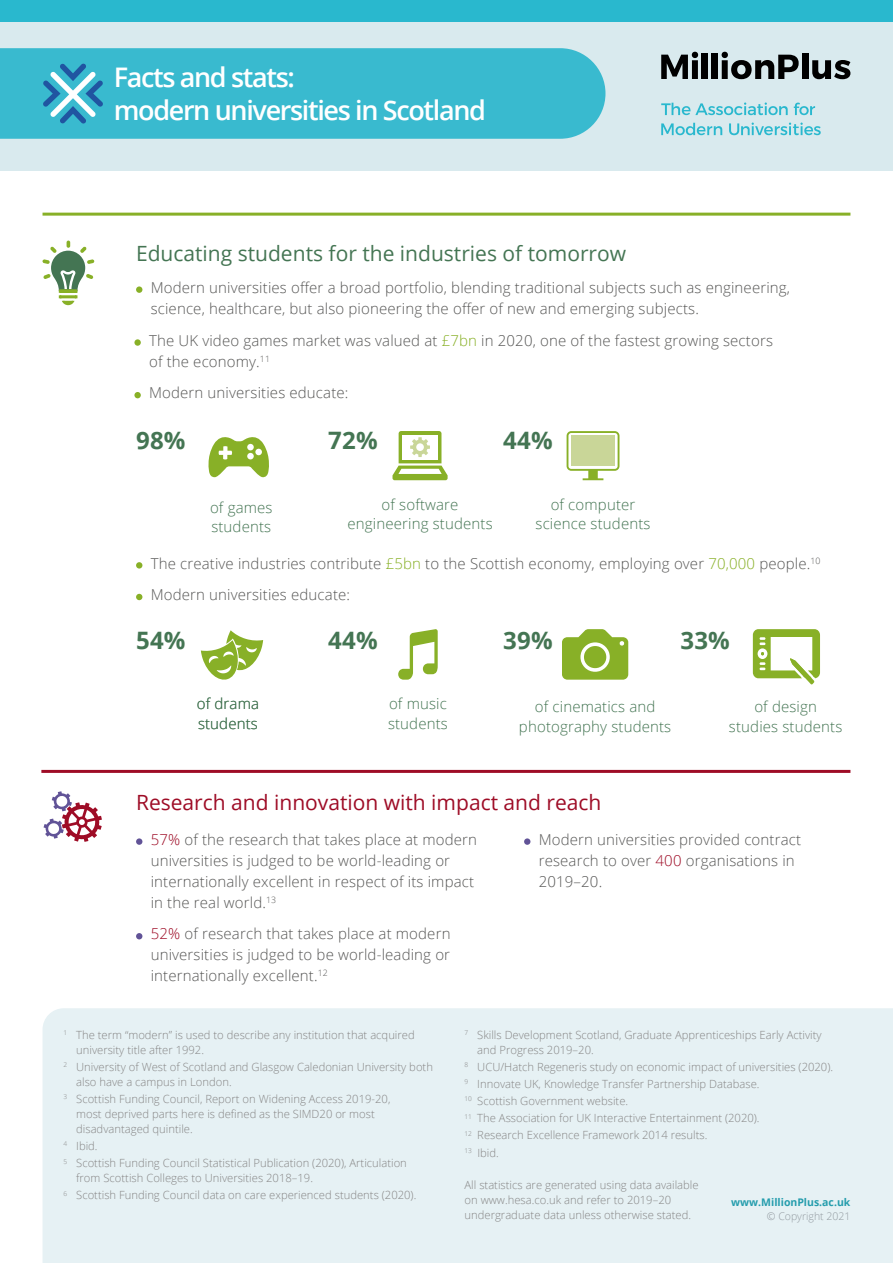
<style>
.page{position:relative;width:893px;height:1263px;background:#fff}
.page>*{position:absolute;margin:0;border:0;box-sizing:border-box;transform-origin:0 0}
.t1{font:600 27px/33px "Open Sans";letter-spacing:-.05em;color:#fff}
.t2{font:700 24px "Open Sans";letter-spacing:.01em;color:#447553}
.t3{font:21px "Open Sans";color:#447553}
.t4{font:21px "Open Sans";color:#9e0c26}
.t5{font:300 15px/21px "Open Sans";letter-spacing:.01em;color:#575756}
.t6{font:300 15px/19.5px "Open Sans";letter-spacing:.01em;color:#447553;text-align:center}
.t7{font:300 11.25px/15px "Open Sans";color:#868585}
.t8{font:700 10.5px "Open Sans";color:#259dad}
.t9{font:300 10.5px "Open Sans";color:#929aa0}
.s1{color:#88b027}
.s2{color:#9e0c26}
</style>
<div class="page">
<div style="left:43px;top:1008px;width:850px;height:255px;background:#e6f1f4"></div>
<div style="left:0;top:0;width:893px;height:170px;background:#d9eaee"></div>
<svg style="left:661px;top:52px;width:37px;height:27px"></svg>
<div style="left:702px;top:53px;width:6px;height:26px;background:#000"></div>
<div style="left:712px;top:53px;width:6px;height:26px;background:#000"></div>
<svg style="left:722px;top:52px;width:77px;height:27px"></svg>
<div style="left:802px;top:53px;width:6px;height:26px;background:#000"></div>
<svg style="left:812px;top:60px;width:38px;height:19px"></svg>
<svg style="left:661px;top:102px;width:127px;height:13px"></svg>
<svg style="left:794px;top:103px;width:21px;height:12px"></svg>
<svg style="left:661px;top:123px;width:61px;height:12px"></svg>
<svg style="left:729px;top:123px;width:92px;height:12px"></svg>
<div style="left:0;top:0;width:893px;height:21px;background:#29b8ce"></div>
<div style="left:0;top:48px;width:605px;height:91px;background:#39bacf"></div>
<svg style="left:43px;top:63px;width:60px;height:61px;background:#55b1cd"></svg>
<div style="left:136px;top:286px;width:6px;height:7px;background:#88b027;border-radius:50%"></div>
<hr style="left:43px;top:213px;width:807px;height:3px;background:#88b027">
<svg style="left:42px;top:241px;width:52px;height:64px"></svg>
<svg style="left:44px;top:791px;width:58px;height:51px"></svg>
<hr style="left:41px;top:770px;width:809px;height:3px;background:#9e0c26">
<div style="left:136px;top:838px;width:6px;height:7px;background:#615397;border-radius:50%"></div>
<svg style="left:136px;top:933px;width:6px;height:6px"></svg>
<div style="left:524px;top:838px;width:6px;height:7px;background:#615397;border-radius:50%"></div>
<svg style="left:134px;top:339px;width:7px;height:7px"></svg>
<div style="left:134px;top:392px;width:7px;height:6px;background:#88b027;border-radius:50%"></div>
<svg style="left:567px;top:431px;width:52px;height:49px"></svg>
<div style="left:571px;top:436px;width:44px;height:30px;background:#c9d698"></div>
<svg style="left:392px;top:431px;width:56px;height:49px"></svg>
<svg style="left:208px;top:437px;width:61px;height:40px"></svg>
<svg style="left:753px;top:629px;width:67px;height:55px"></svg>
<svg style="left:562px;top:629px;width:66px;height:51px"></svg>
<svg style="left:398px;top:629px;width:40px;height:51px"></svg>
<svg style="left:201px;top:630px;width:62px;height:50px"></svg>
<svg style="left:136px;top:562px;width:6px;height:6px"></svg>
<svg style="left:136px;top:594px;width:6px;height:6px"></svg>
<p class="t1" style="left:114px;top:61px;width:374px">Facts and stats:<br>modern universities in Scotland</p>
<p class="t3" style="left:136px;top:239px;width:492px">Educating students for the industries of tomorrow</p>
<p class="t5" style="left:151px;top:276px;width:641px">Modern universities offer a broad portfolio, blending traditional subjects such as engineering, science, healthcare, but also pioneering the offer of new and emerging subjects.</p>
<p class="t5" style="left:149px;top:329px;width:625px">The UK video games market was valued at <span class="s1">£7bn</span> in 2020, one of the fastest growing sectors of the economy.<sup>11</sup></p>
<p class="t5" style="left:149px;top:382px;width:201px">Modern universities educate:</p>
<p class="t2" style="left:136px;top:424px;width:51px">98%</p>
<p class="t6" style="left:210px;top:497px;width:64px;text-align:left">of games students</p>
<p class="t2" style="left:328px;top:424px;width:51px">72%</p>
<p class="t2" style="left:503px;top:424px;width:51px">44%</p>
<p class="t6" style="left:347px;top:494px;width:147px">of software engineering students</p>
<p class="t6" style="left:536px;top:494px;width:116px">of computer science students</p>
<p class="t5" style="left:151px;top:552px;width:671px">The creative industries contribute <span class="s1">£5bn</span> to the Scottish economy, employing over <span class="s1">70,000</span> people.<sup>10</sup></p>
<p class="t5" style="left:151px;top:584px;width:201px">Modern universities educate:</p>
<p class="t2" style="left:136px;top:623px;width:51px">54%</p>
<p class="t6" style="left:197px;top:694px;width:64px;text-align:left">of drama students</p>
<p class="t2" style="left:328px;top:623px;width:51px">44%</p>
<p class="t6" style="left:388px;top:694px;width:61px;text-align:left">of music students</p>
<p class="t2" style="left:503px;top:623px;width:51px">39%</p>
<p class="t2" style="left:680px;top:623px;width:51px">33%</p>
<p class="t6" style="left:519px;top:697px;width:154px">of cinematics and photography students</p>
<p class="t6" style="left:729px;top:697px;width:115px">of design studies students</p>
<p class="t4" style="left:136px;top:787px;width:467px">Research and innovation with impact and reach</p>
<p class="t5" style="left:151px;top:828px;width:328px"><span class="s2">57%</span> of the research that takes place at modern universities is judged to be world-leading or internationally excellent in respect of its impact in the real world.<sup>13</sup></p>
<p class="t5" style="left:151px;top:923px;width:301px;text-align:justify"><span class="s2">52%</span> of research that takes place at modern universities is judged to be world-leading or internationally excellent.<sup>12</sup></p>
<p class="t5" style="left:539px;top:828px;width:264px">Modern universities provided contract research to over <span class="s2">400</span> organisations in<br>2019–20.</p>
<p class="t7" style="left:76px;top:1027px;width:340px;text-indent:-13px"><sup>1</sup> The term “modern” is used to describe any institution that acquired university title after 1992.</p>
<p class="t7" style="left:76px;top:1059px;width:358px;text-indent:-13px"><sup>2</sup> University of West of Scotland and Glasgow Caledonian University both also have a campus in London.</p>
<p class="t7" style="left:76px;top:1091px;width:316px;text-indent:-13px"><sup>3</sup> Scottish Funding Council, Report on Widening Access 2019-20, most deprived parts here is defined as the SIMD20 or most disadvantaged quintile.</p>
<p class="t7" style="left:63px;top:1138px;width:36px"><sup>4</sup> Ibid.</p>
<p class="t7" style="left:76px;top:1155px;width:332px;text-indent:-13px"><sup>5</sup> Scottish Funding Council Statistical Publication (2020), Articulation from Scottish Colleges to Universities 2018–19.</p>
<p class="t7" style="left:63px;top:1187px;width:354px"><sup>6</sup> Scottish Funding Council data on care experienced students (2020).</p>
<p class="t7" style="left:477px;top:1027px;width:346px;text-indent:-13px"><sup>7</sup> Skills Development Scotland, Graduate Apprenticeships Early Activity and Progress 2019–20.</p>
<p class="t7" style="left:465px;top:1059px;width:370px"><sup>8</sup> UCU/Hatch Regeneris study on economic impact of universities (2020).</p>
<p class="t7" style="left:465px;top:1076px;width:296px"><sup>9</sup> Innovate UK, Knowledge Transfer Partnership Database.</p>
<p class="t7" style="left:465px;top:1093px;width:165px"><sup>10</sup> Scottish Government website.</p>
<p class="t7" style="left:465px;top:1110px;width:297px"><sup>11</sup> The Association for UK Interactive Entertainment (2020).</p>
<p class="t7" style="left:465px;top:1127px;width:244px"><sup>12</sup> Research Excellence Framework 2014 results.</p>
<p class="t7" style="left:465px;top:1145px;width:36px"><sup>13</sup> Ibid.</p>
<p class="t7" style="left:465px;top:1177px;width:236px">All statistics are generated using data available on www.hesa.co.uk and refer to 2019–20 undergraduate data unless otherwise stated.</p>
<p class="t8" style="left:731px;top:1195px;width:121px">www.MillionPlus.ac.uk</p>
<p class="t9" style="left:767px;top:1209px;width:85px">© Copyright 2021</p>
</div>
